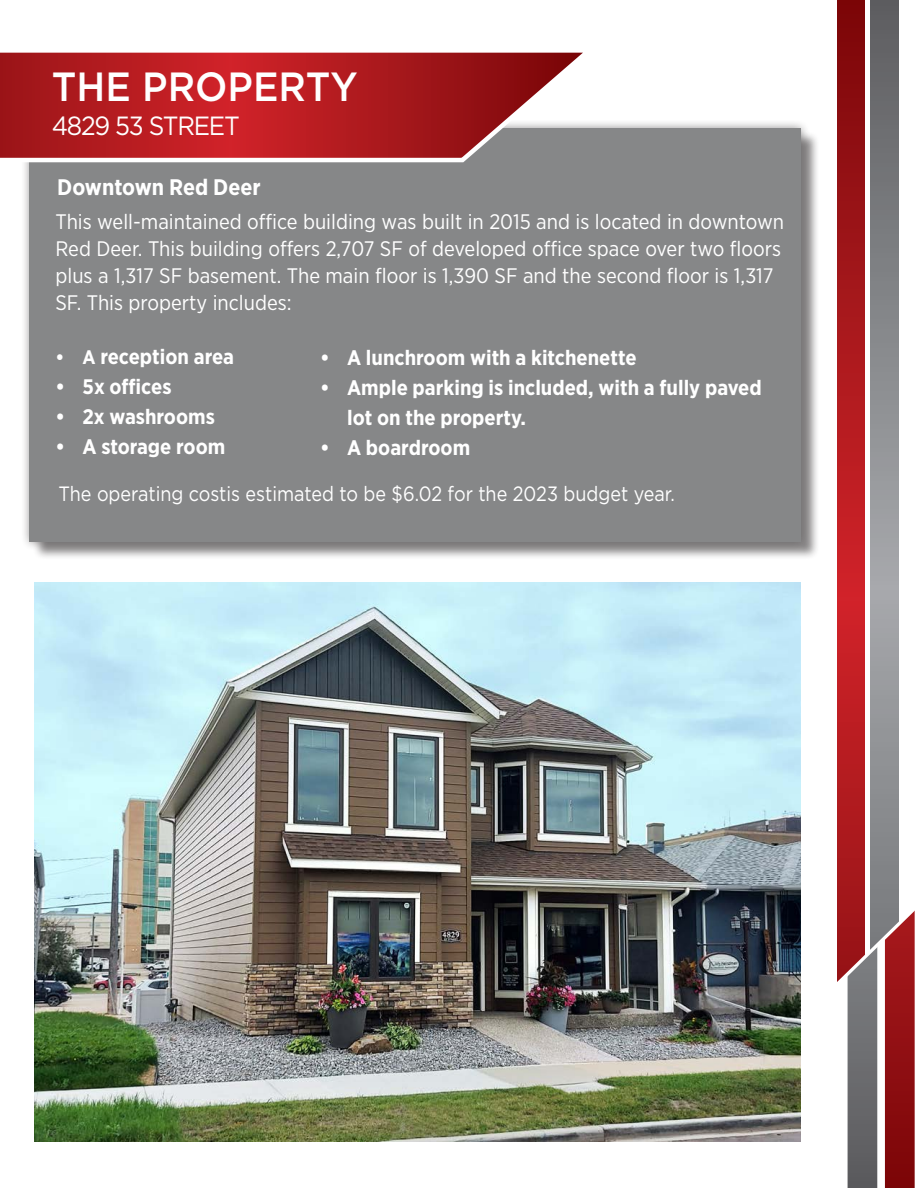
<style>
.page{position:relative;width:918px;height:1188px;background:#fff}
.page>*{position:absolute;margin:0;border:0;box-sizing:border-box;transform-origin:0 0}
.t1{font:500 40.65px "Gotham";color:#fff;scale:.94 1}
.text_body_right{font:26.4px "Gotham";letter-spacing:-.05em;color:#fff;scale:.93 1}
.t2{font:700 22.5px "Gotham Narrow";color:#fff}
.t3{font:21px/27px "Gotham Narrow";color:#fff}
.t4{font:700 21px/30px "Gotham Narrow";color:#fff}
.t5{font:20.7px "Gotham";color:#fff;scale:.87 1}
.s1{font-size:19.5px}
</style>
<div class="page">
<svg style="left:837px;top:0;width:28px;height:897px;background:#ab181c"></svg>
<div style="left:32px;top:131px;width:788px;height:430px;background:#231f20;opacity:.75"></div>
<div style="left:20px;top:119px;width:791px;height:433px;background:#231f20;opacity:.75"></div>
<div style="left:30px;top:128px;width:771px;height:414px;background:#868788"></div>
<svg style="left:0;top:52px;width:595px;height:113px;background:#b4393d"></svg>
<svg style="left:870px;top:0;width:28px;height:897px;background:#87898c"></svg>
<img style="left:35px;top:582px;width:765px;height:559px">
<svg style="left:837px;top:897px;width:78px;height:291px"></svg>
<p class="t1" style="left:52px;top:60px;width:327px">THE PROPERTY</p>
<p class="text_body_right" style="left:52px;top:109px;width:204px">4829 53 STREET</p>
<p class="t2" style="left:57px;top:172px;width:205px">Downtown Red Deer</p>
<p class="t3" style="left:56px;top:207px;width:730px">This well-maintained office building was built in 2015 and is located in downtown Red Deer. This building offers 2,707 SF of developed office space over two floors plus a 1,317 SF basement. The main floor is 1,390 SF and the second floor is 1,317<br>SF. This property includes:</p>
<p class="t4" style="left:56px;top:341px;width:180px"><span class="s1">• A</span> reception area</p>
<p class="t4" style="left:56px;top:371px;width:118px">• 5x offices</p>
<p class="t4" style="left:56px;top:401px;width:161px">• 2x washrooms</p>
<p class="t4" style="left:56px;top:431px;width:171px">• A storage room</p>
<p class="t4" style="left:320px;top:343px;width:318px">• A lunchroom with a kitchenette</p>
<p class="t4" style="left:347px;top:373px;width:416px;text-indent:-27px">• Ample parking is included, with a fully paved lot on the property.</p>
<p class="t4" style="left:320px;top:433px;width:152px">• A boardroom</p>
<p class="t5" style="left:58px;top:480px;width:710px">The operating costis estimated to be $6.02 for the 2023 budget year.</p>
</div>
